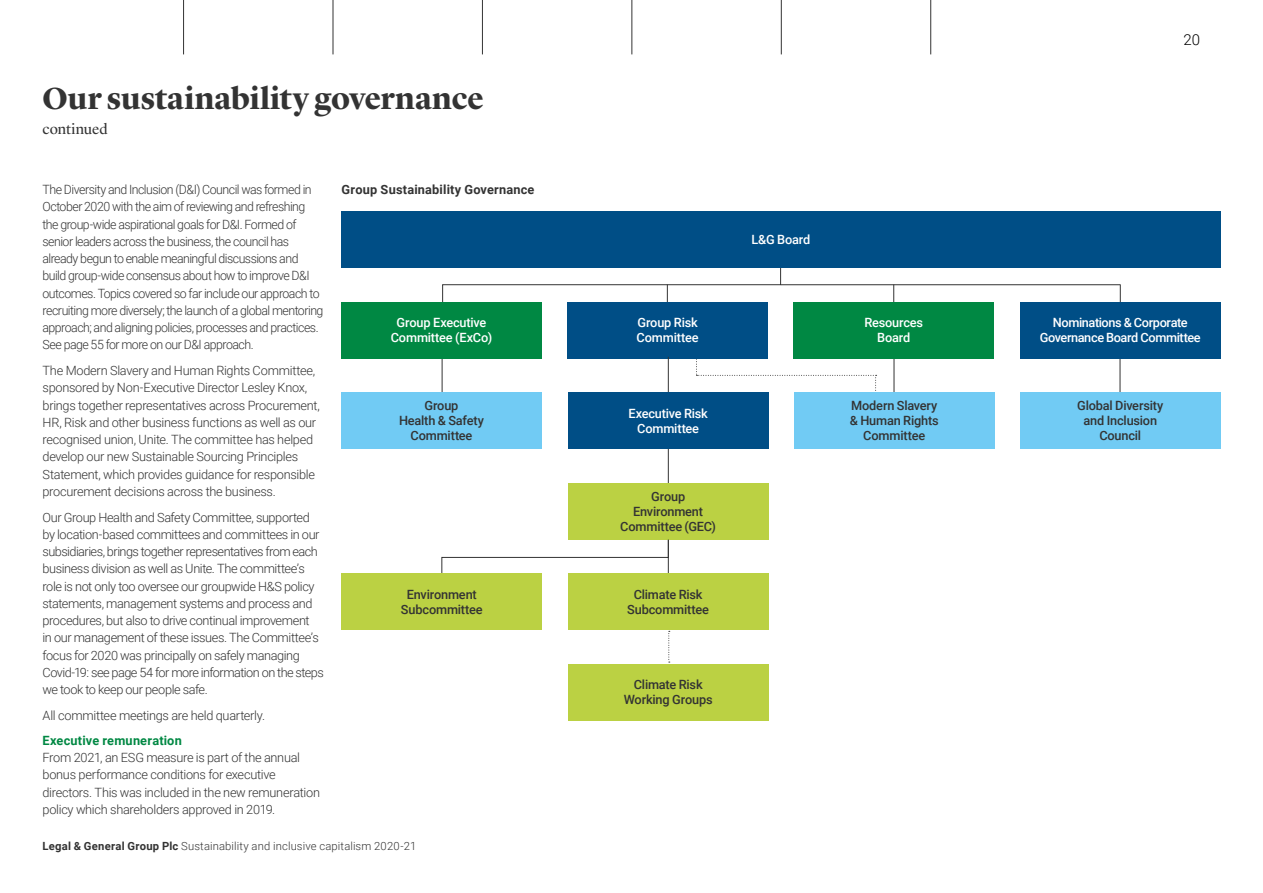
<style>
.page{position:relative;width:1263px;height:893px;background:#fff}
.page>*{position:absolute;margin:0;border:0;box-sizing:border-box;transform-origin:0 0}
.t1{font:700 31.5px "Lyon Display";color:#333}
.t2{font:15px "Lyon Display";color:#333}
.t3{font:300 15px "Roboto";color:#000}
.t4{font:300 12.75px/17.2px "Roboto";letter-spacing:-.03em;color:#333}
.t5{font:500 12.75px/15px "Roboto";letter-spacing:-.015em;color:#333;text-align:center}
.t6{font:500 12.75px/15px "Roboto";letter-spacing:-.015em;color:#fff;text-align:center}
.t7{font:700 12.75px "Roboto";letter-spacing:.015em;color:#333}
.t8{font:700 12.75px "Roboto";letter-spacing:.015em;color:#008843}
.t9{font:300 11.25px "Roboto";letter-spacing:.01em;color:#333}
.s1{font-weight:700}
</style>
<div class="page">
<svg style="left:668px;top:631px;width:2px;height:32px"></svg>
<div style="left:568px;top:664px;width:200px;height:56px;background:#bbd143"></div>
<div style="left:341px;top:211px;width:879px;height:57px;background:#004e86"></div>
<svg style="left:442px;top:268px;width:339px;height:34px"></svg>
<svg style="left:893px;top:285px;width:1px;height:17px"></svg>
<svg style="left:1120px;top:284px;width:1px;height:18px"></svg>
<hr style="left:894px;top:357px;width:1px;height:37px;background:#333">
<hr style="left:1120px;top:357px;width:1px;height:37px;background:#333">
<hr style="left:781px;top:284px;width:339px;height:1px;background:#333">
<svg style="left:696px;top:358px;width:181px;height:42px"></svg>
<div style="left:794px;top:392px;width:200px;height:57px;background:#71cbf4"></div>
<div style="left:793px;top:302px;width:201px;height:56px;background:#008843"></div>
<div style="left:567px;top:302px;width:201px;height:56px;background:#004e86"></div>
<hr style="left:668px;top:357px;width:1px;height:37px;background:#333">
<hr style="left:442px;top:357px;width:1px;height:37px;background:#333">
<div style="left:341px;top:302px;width:201px;height:56px;background:#008843"></div>
<div style="left:341px;top:392px;width:201px;height:57px;background:#71cbf4"></div>
<div style="left:1020px;top:302px;width:200px;height:56px;background:#004e86"></div>
<div style="left:1020px;top:392px;width:200px;height:57px;background:#71cbf4"></div>
<div style="left:568px;top:392px;width:200px;height:57px;background:#004e86"></div>
<svg style="left:441px;top:449px;width:228px;height:124px"></svg>
<div style="left:342px;top:573px;width:200px;height:57px;background:#bbd143"></div>
<div style="left:568px;top:483px;width:200px;height:56px;background:#bbd143"></div>
<hr style="left:668px;top:539px;width:1px;height:38px;background:#333">
<div style="left:568px;top:573px;width:200px;height:57px;background:#bbd143"></div>
<hr style="left:183px;top:0;width:1px;height:54px;background:#333">
<hr style="left:333px;top:0;width:1px;height:54px;background:#333">
<hr style="left:482px;top:0;width:1px;height:54px;background:#333">
<hr style="left:632px;top:0;width:1px;height:54px;background:#333">
<hr style="left:781px;top:0;width:1px;height:54px;background:#333">
<hr style="left:930px;top:0;width:1px;height:54px;background:#333">
<h1 class="t1" style="left:43px;top:75px;width:443px">Our sustainability governance</h1>
<p class="t2" style="left:43px;top:118px;width:67px">continued</p>
<p class="t4" style="left:43px;top:181px;width:282px">The Diversity and Inclusion (D&amp;I) Council was formed in October 2020 with the aim of reviewing and refreshing the group-wide aspirational goals for D&amp;I. Formed of senior leaders across the business, the council has already begun to enable meaningful discussions and build group-wide consensus about how to improve D&amp;I outcomes. Topics covered so far include our approach to recruiting more diversely; the launch of a global mentoring approach; and aligning policies, processes and practices.<br>See page 55 for more on our D&amp;I approach.</p>
<p class="t4" style="left:43px;top:362px;width:279px">The Modern Slavery and Human Rights Committee, sponsored by Non-Executive Director Lesley Knox, brings together representatives across Procurement, HR, Risk and other business functions as well as our recognised union, Unite. The committee has helped develop our new Sustainable Sourcing Principles Statement, which provides guidance for responsible procurement decisions across the business.</p>
<p class="t4" style="left:43px;top:508px;width:283px">Our Group Health and Safety Committee, supported by location-based committees and committees in our subsidiaries, brings together representatives from each business division as well as Unite. The committee’s role is not only too oversee our groupwide H&amp;S policy statements, management systems and process and procedures, but also to drive continual improvement<br>in our management of these issues. The Committee’s focus for 2020 was principally on safely managing Covid-19: see page 54 for more information on the steps we took to keep our people safe.</p>
<p class="t4" style="left:43px;top:706px;width:224px">All committee meetings are held quarterly.</p>
<p class="t8" style="left:43px;top:731px;width:141px">Executive remuneration</p>
<p class="t4" style="left:43px;top:749px;width:279px">From 2021, an ESG measure is part of the annual bonus performance conditions for executive directors. This was included in the new remuneration policy which shareholders approved in 2019.</p>
<p class="t7" style="left:342px;top:181px;width:194px">Group Sustainability Governance</p>
<p class="t6" style="left:391px;top:315px;width:103px">Group Executive<br>Committee (ExCo)</p>
<p class="t5" style="left:399px;top:398px;width:86px">Group<br>Health &amp; Safety<br>Committee</p>
<p class="t5" style="left:401px;top:587px;width:83px">Environment<br>Subcommittee</p>
<p class="t9" style="left:43px;top:839px;width:375px"><span class="s1">Legal &amp; General Group Plc</span> Sustainability and inclusive capitalism 2020-21</p>
<p class="t6" style="left:637px;top:315px;width:63px;text-align:left">Group Risk<br>Committee</p>
<p class="t6" style="left:628px;top:405px;width:81px">Executive Risk<br>Committee</p>
<p class="t5" style="left:620px;top:488px;width:97px">Group<br>Environment<br>Committee (GEC)</p>
<p class="t5" style="left:627px;top:587px;width:83px">Climate Risk<br>Subcommittee</p>
<p class="t5" style="left:624px;top:677px;width:90px">Climate Risk<br>Working Groups</p>
<p class="t6" style="left:751px;top:232px;width:60px">L&amp;G Board</p>
<p class="t6" style="left:864px;top:315px;width:60px">Resources<br>Board</p>
<p class="t5" style="left:850px;top:398px;width:90px">Modern Slavery &amp; Human Rights<br>Committee</p>
<p class="t3" style="left:1183px;top:30px;width:18px">20</p>
<p class="t6" style="left:1040px;top:315px;width:162px">Nominations &amp; Corporate<br>Governance Board Committee</p>
<p class="t5" style="left:1077px;top:398px;width:88px">Global Diversity and Inclusion<br>Council</p>
</div>
